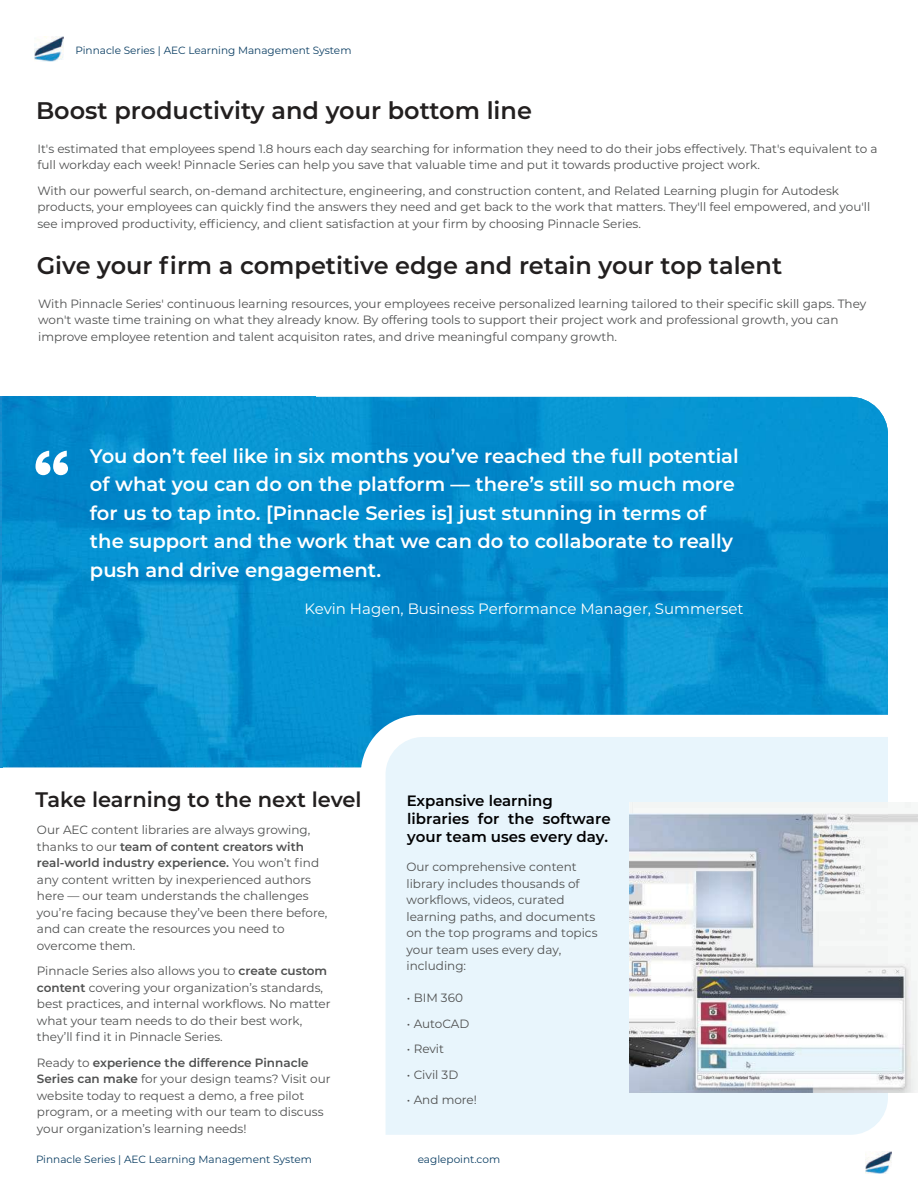
<style>
.page{position:relative;width:918px;height:1188px;background:#fff}
.page>*{position:absolute;margin:0;border:0;box-sizing:border-box;transform-origin:0 0}
.t1{font:600 24px "Montserrat";color:#221f1f}
.t2{font:600 21px "Montserrat";color:#221f1f}
.t3{font:600 19.5px/28.5px "Montserrat";color:#fff}
.t4{font:600 15px/17.9px "Montserrat";color:#010102}
.t5{font:15px "Montserrat";color:#fff}
.t6{font:12px/16.5px "Montserrat";color:#4f5050}
.t7{font:10.5px "Montserrat";color:#0b3e63}
.s1{font-weight:600}
</style>
<div class="page">
<img style="left:0;top:397px;width:2px;height:370px">
<img style="left:2px;top:397px;width:886px;height:318px">
<img style="left:2px;top:714px;width:626px;height:53px">
<svg style="left:361px;top:715px;width:267px;height:91px"></svg>
<div style="left:386px;top:737px;width:502px;height:398px;background:#e8f5fc"></div>
<svg style="left:36px;top:451px;width:32px;height:24px"></svg>
<img style="left:629px;top:802px;width:289px;height:291px">
<img style="left:34px;top:37px;width:29px;height:24px">
<img style="left:866px;top:1152px;width:26px;height:22px">
<p class="t7" style="left:76px;top:46px;width:277px">Pinnacle Series | AEC Learning Management System</p>
<h1 class="t1" style="left:36px;top:100px;width:498px">Boost productivity and your bottom line</h1>
<p class="t6" style="left:37px;top:141px;width:842px">It's estimated that employees spend 1.8 hours each day searching for information they need to do their jobs effectively. That's equivalent to a full workday each week! Pinnacle Series can help you save that valuable time and put it towards productive project work.</p>
<p class="t6" style="left:37px;top:183px;width:834px">With our powerful search, on-demand architecture, engineering, and construction content, and Related Learning plugin for Autodesk products, your employees can quickly find the answers they need and get back to the work that matters. They'll feel empowered, and you'll see improved productivity, efficiency, and client satisfaction at your firm by choosing Pinnacle Series.</p>
<h1 class="t1" style="left:37px;top:255px;width:747px">Give your firm a competitive edge and retain your top talent</h1>
<p class="t6" style="left:38px;top:296px;width:830px">With Pinnacle Series' continuous learning resources, your employees receive personalized learning tailored to their specific skill gaps. They won't waste time training on what they already know. By offering tools to support their project work and professional growth, you can improve employee retention and talent acquisiton rates, and drive meaningful company growth.</p>
<p class="t3" style="left:90px;top:443px;width:650px">You don’t feel like in six months you’ve reached the full potential of what you can do on the platform — there’s still so much more for us to tap into. [Pinnacle Series is] just stunning in terms of the support and the work that we can do to collaborate to really push and drive engagement.</p>
<p class="t5" style="left:305px;top:603px;width:441px">Kevin Hagen, Business Performance Manager, Summerset</p>
<h2 class="t2" style="left:36px;top:791px;width:328px">Take learning to the next level</h2>
<p class="t4" style="left:407px;top:793px;width:205px">Expansive learning libraries for the software your team uses every day.</p>
<p class="t6" style="left:406px;top:860px;width:193px">Our comprehensive content library includes thousands of workflows, videos, curated learning paths, and documents on the top programs and topics your team uses every day, including:</p>
<p class="t6" style="left:37px;top:823px;width:292px">Our AEC content libraries are always growing, thanks to our <span class="s1">team of content creators with real-world industry experience.</span> You won’t find any content written by inexperienced authors here — our team understands the challenges you’re facing because they’ve been there before, and can create the resources you need to overcome them.</p>
<p class="t6" style="left:37px;top:964px;width:295px">Pinnacle Series also allows you to <span class="s1">create custom content</span> covering your organization’s standards, best practices, and internal workflows. No matter what your team needs to do their best work, they’ll find it in Pinnacle Series.</p>
<p class="t6" style="left:37px;top:1055px;width:295px">Ready to <span class="s1">experience the difference Pinnacle Series can make</span> for your design teams? Visit our website today to request a demo, a free pilot program, or a meeting with our team to discuss your organization’s learning needs!</p>
<p class="t6" style="left:407px;top:991px;width:57px">• BIM 360</p>
<p class="t6" style="left:407px;top:1016px;width:64px">• AutoCAD</p>
<p class="t6" style="left:407px;top:1042px;width:39px">• Revit</p>
<p class="t6" style="left:407px;top:1067px;width:53px">• Civil 3D</p>
<p class="t6" style="left:407px;top:1093px;width:72px">• And more!</p>
<p class="t7" style="left:36px;top:1155px;width:277px">Pinnacle Series | AEC Learning Management System</p>
<p class="t7" style="left:418px;top:1155px;width:84px">eaglepoint.com</p>
</div>
